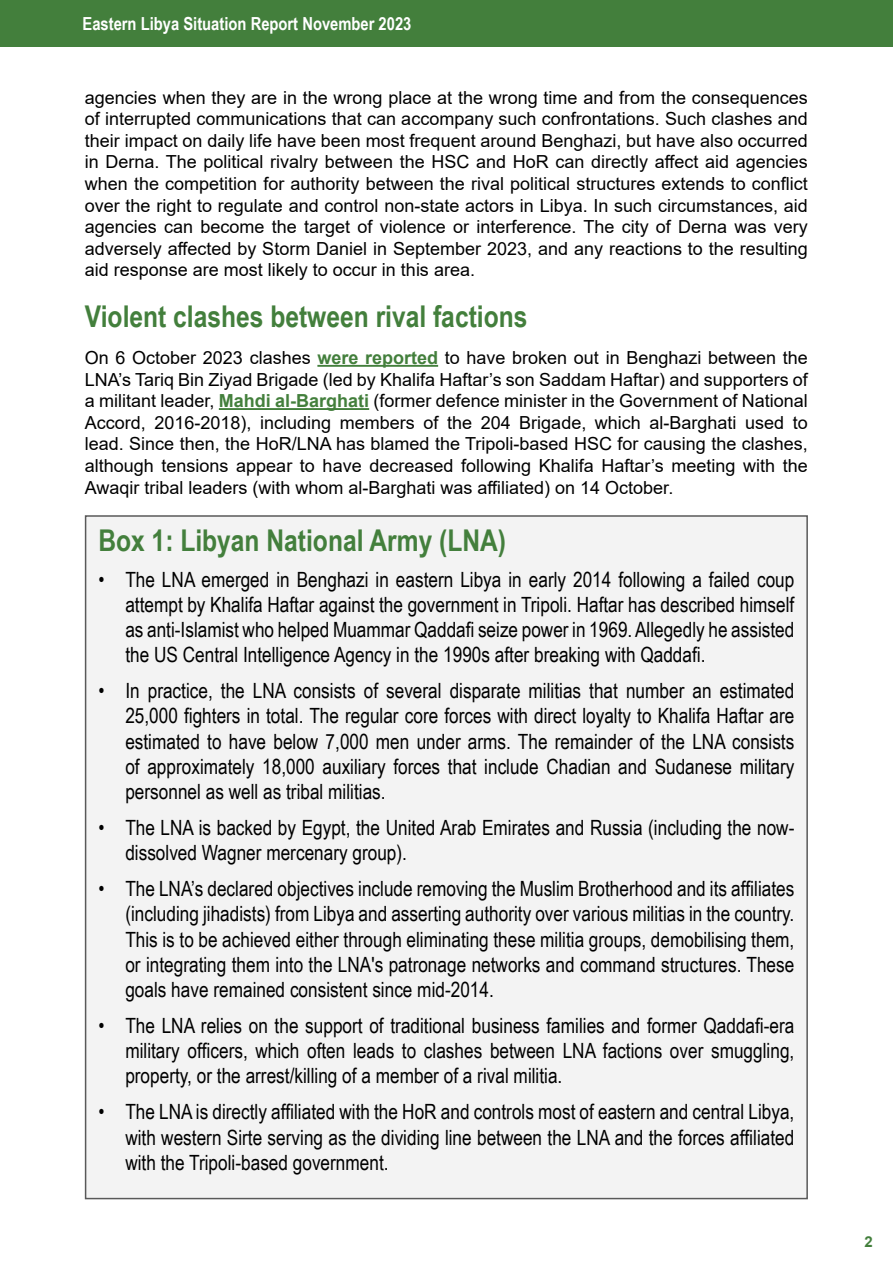
<style>
.page{position:relative;width:893px;height:1263px;background:#fff}
.page>*{position:absolute;margin:0;border:0;box-sizing:border-box;transform-origin:0 0}
.t1{font:700 30px "Arial Narrow";color:#437f3c}
.t2{font:21px/25.2px "Arial Narrow";color:#000;text-align:justify}
.t3{font:18px/21.6px "Arial";color:#000;text-align:justify}
.t4{font:700 18px "Arial Narrow";color:#fff}
.t5{font:700 15px "Arial";color:#437f3c}
.s1{font-weight:700;color:#437f3c}
</style>
<div class="page">
<div style="left:0;top:0;width:893px;height:46px;background:#437f3c"></div>
<hr style="left:317px;top:365px;width:121px;height:2px;background:#437f3c">
<hr style="left:219px;top:408px;width:150px;height:2px;background:#437f3c">
<div style="left:86px;top:516px;width:721px;height:682px;background:#f3f3f3"></div>
<p class="t4" style="left:82px;top:10px;width:330px">Eastern Libya Situation Report November 2023</p>
<p class="t3" style="left:85px;top:86px;width:724px">agencies when they are in the wrong place at the wrong time and from the consequences of interrupted communications that can accompany such confrontations. Such clashes and their impact on daily life have been most frequent around Benghazi, but have also occurred in Derna. The political rivalry between the HSC and HoR can directly affect aid agencies when the competition for authority between the rival political structures extends to conflict over the right to regulate and control non-state actors in Libya. In such circumstances, aid agencies can become the target of violence or interference. The city of Derna was very adversely affected by Storm Daniel in September 2023, and any reactions to the resulting aid response are most likely to occur in this area.</p>
<h1 class="t1" style="left:85px;top:294px;width:444px">Violent clashes between rival factions</h1>
<p class="t3" style="left:85px;top:347px;width:725px">On 6 October 2023 clashes <span class="s1">were reported</span> to have broken out in Benghazi between the LNA’s Tariq Bin Ziyad Brigade (led by Khalifa Haftar’s son Saddam Haftar) and supporters of a militant leader, <span class="s1">Mahdi al-Barghati</span> (former defence minister in the Government of National Accord, 2016-2018), including members of the 204 Brigade, which al-Barghati used to lead. Since then, the HoR/LNA has blamed the Tripoli-based HSC for causing the clashes, although tensions appear to have decreased following Khalifa Haftar’s meeting with the Awaqir tribal leaders (with whom al-Barghati was affiliated) on 14 October.</p>
<h1 class="t1" style="left:98px;top:517px;width:409px">Box 1: Libyan National Army (LNA)</h1>
<p class="t2" style="left:125px;top:566px;width:670px;text-indent:-27px">• The LNA emerged in Benghazi in eastern Libya in early 2014 following a failed coup attempt by Khalifa Haftar against the government in Tripoli. Haftar has described himself as anti-Islamist who helped Muammar Qaddafi seize power in 1969. Allegedly he assisted the US Central Intelligence Agency in the 1990s after breaking with Qaddafi.</p>
<p class="t2" style="left:125px;top:677px;width:670px;text-indent:-27px">• In practice, the LNA consists of several disparate militias that number an estimated 25,000 fighters in total. The regular core forces with direct loyalty to Khalifa Haftar are estimated to have below 7,000 men under arms. The remainder of the LNA consists of approximately 18,000 auxiliary forces that include Chadian and Sudanese military personnel as well as tribal militias.</p>
<p class="t2" style="left:125px;top:814px;width:670px;text-indent:-27px">• The LNA is backed by Egypt, the United Arab Emirates and Russia (including the now&shy;dissolved Wagner mercenary group).</p>
<p class="t2" style="left:125px;top:875px;width:670px;text-indent:-27px">• The LNA’s declared objectives include removing the Muslim Brotherhood and its affiliates (including jihadists) from Libya and asserting authority over various militias in the country.<br>This is to be achieved either through eliminating these militia groups, demobilising them, or integrating them into the LNA's patronage networks and command structures. These goals have remained consistent since mid-2014.</p>
<p class="t2" style="left:125px;top:1012px;width:670px;text-indent:-27px">• The LNA relies on the support of traditional business families and former Qaddafi-era military officers, which often leads to clashes between LNA factions over smuggling, property, or the arrest/killing of a member of a rival militia.</p>
<p class="t2" style="left:125px;top:1099px;width:670px;text-indent:-27px">• The LNA is directly affiliated with the HoR and controls most of eastern and central Libya, with western Sirte serving as the dividing line between the LNA and the forces affiliated with the Tripoli-based government.</p>
<p class="t5" style="left:864px;top:1231px;width:10px">2</p>
</div>
